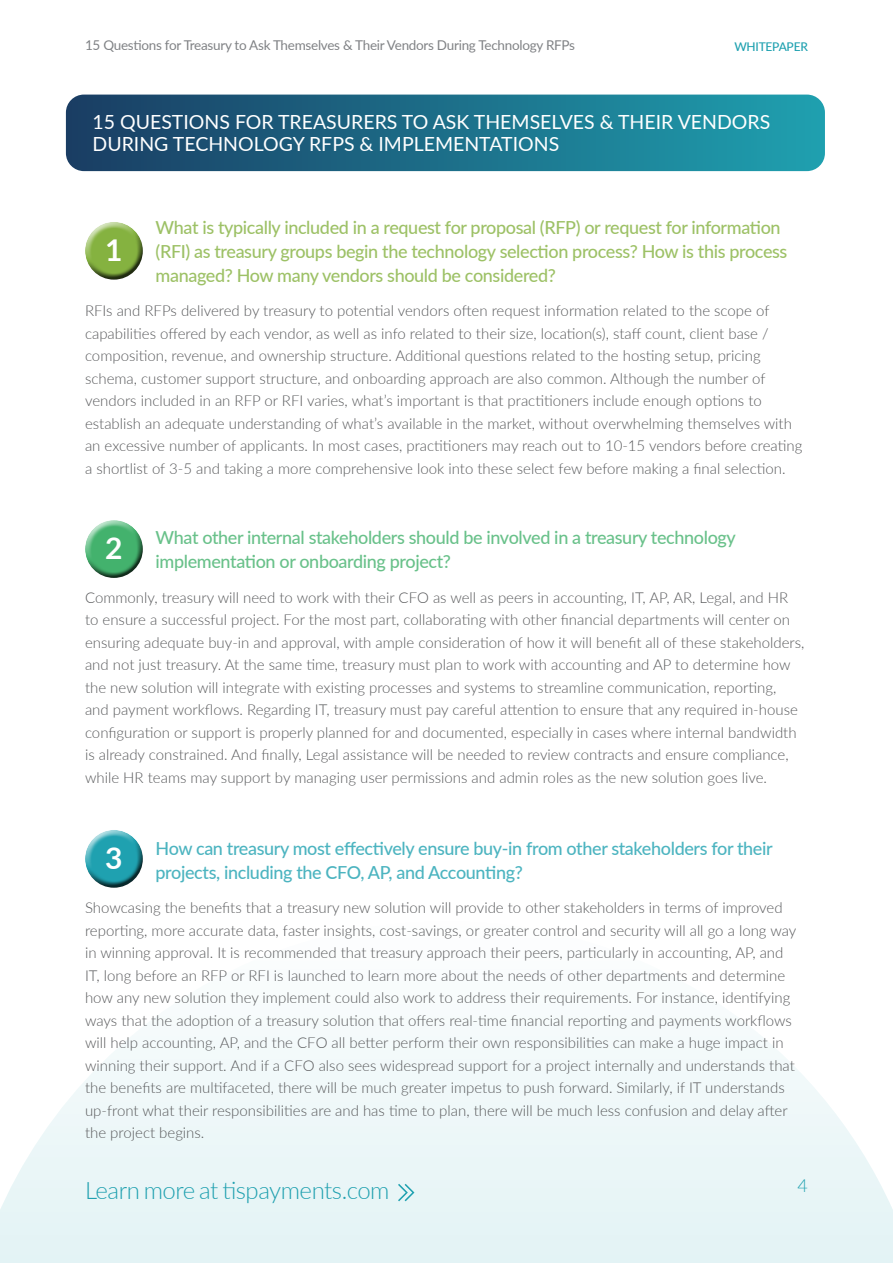
<style>
.page{position:relative;width:893px;height:1263px;background:#fff}
.page>*{position:absolute;margin:0;border:0;box-sizing:border-box;transform-origin:0 0}
.t1{font:700 30px "Lato";color:#fff}
.t2{font:300 24px "Lato";letter-spacing:-.02em;color:#21a1b0}
.t3{font:19.5px/22.5px "Lato";color:#fff}
.t4{font:500 18px/24px "Lato";letter-spacing:-.02em;color:#9dc166}
.t5{font:500 18px/24px "Lato";letter-spacing:-.02em;color:#4cb4c0}
.t6{font:500 18px/24px "Lato";letter-spacing:-.02em;color:#69c18a}
.t7{font:300 18px "Lato";color:#21a1b0}
.t8{font:300 15px/22.5px "Lato";color:#58595b}
.t9{font:13.5px "Lato";letter-spacing:-.02em;color:#808285}
.t10{font:500 12px "Lato";letter-spacing:-.02em;color:#1fa1b0}
</style>
<div class="page">
<svg style="left:0;top:1036px;width:893px;height:227px;fill:#ebf6f8"></svg>
<div style="left:78px;top:215px;width:66px;height:53px;background:#fff;opacity:.75"></div>
<div style="left:84px;top:231px;width:66px;height:50px;background:#000;opacity:.75"></div>
<div style="left:78px;top:513px;width:66px;height:53px;background:#fff;opacity:.75"></div>
<div style="left:84px;top:529px;width:66px;height:50px;background:#000;opacity:.75"></div>
<div style="left:78px;top:823px;width:66px;height:53px;background:#fff;opacity:.75"></div>
<div style="left:84px;top:839px;width:66px;height:50px;background:#000;opacity:.75"></div>
<svg style="left:66px;top:95px;width:759px;height:76px;background:#1d6f89"></svg>
<p class="t9" style="left:85px;top:35px;width:492px">15 Questions for Treasury to Ask Themselves &amp; Their Vendors During Technology RFPs</p>
<p class="t10" style="left:734px;top:38px;width:75px">WHITEPAPER</p>
<h3 class="t3" style="left:93px;top:110px;width:679px">15 QUESTIONS FOR TREASURERS TO ASK THEMSELVES &amp; THEIR VENDORS<br>DURING TECHNOLOGY RFPS &amp; IMPLEMENTATIONS</h3>
<p class="t4" style="left:156px;top:214px;width:633px">What is typically included in a request for proposal (RFP) or request for information (RFI) as treasury groups begin the technology selection process? How is this process managed? How many vendors should be considered?</p>
<p class="t8" style="left:85px;top:299px;width:719px">RFIs and RFPs delivered by treasury to potential vendors often request information related to the scope of capabilities offered by each vendor, as well as info related to their size, location(s), staff count, client base / composition, revenue, and ownership structure. Additional questions related to the hosting setup, pricing schema, customer support structure, and onboarding approach are also common. Although the number of vendors included in an RFP or RFI varies, what’s important is that practitioners include enough options to establish an adequate understanding of what’s available in the market, without overwhelming themselves with an excessive number of applicants. In most cases, practitioners may reach out to 10-15 vendors before creating a shortlist of 3-5 and taking a more comprehensive look into these select few before making a final selection.</p>
<h1 class="t1" style="left:105px;top:228px;width:19px">1</h1>
<p class="t6" style="left:156px;top:525px;width:582px">What other internal stakeholders should be involved in a treasury technology implementation or onboarding project?</p>
<p class="t8" style="left:85px;top:585px;width:721px">Commonly, treasury will need to work with their CFO as well as peers in accounting, IT, AP, AR, Legal, and HR to ensure a successful project. For the most part, collaborating with other financial departments will center on ensuring adequate buy-in and approval, with ample consideration of how it will benefit all of these stakeholders, and not just treasury. At the same time, treasury must plan to work with accounting and AP to determine how the new solution will integrate with existing processes and systems to streamline communication, reporting,<br>and payment workflows. Regarding IT, treasury must pay careful attention to ensure that any required in-house configuration or support is properly planned for and documented, especially in cases where internal bandwidth is already constrained. And finally, Legal assistance will be needed to review contracts and ensure compliance, while HR teams may support by managing user permissions and admin roles as the new solution goes live.</p>
<h1 class="t1" style="left:105px;top:526px;width:19px">2</h1>
<p class="t5" style="left:156px;top:835px;width:619px">How can treasury most effectively ensure buy-in from other stakeholders for their projects, including the CFO, AP, and Accounting?</p>
<p class="t8" style="left:85px;top:896px;width:713px">Showcasing the benefits that a treasury new solution will provide to other stakeholders in terms of improved reporting, more accurate data, faster insights, cost-savings, or greater control and security will all go a long way in winning approval. It is recommended that treasury approach their peers, particularly in accounting, AP, and IT, long before an RFP or RFI is launched to learn more about the needs of other departments and determine how any new solution they implement could also work to address their requirements. For instance, identifying ways that the adoption of a treasury solution that offers real-time financial reporting and payments workflows will help accounting, AP, and the CFO all better perform their own responsibilities can make a huge impact in winning their support. And if a CFO also sees widespread support for a project internally and understands that the benefits are multifaceted, there will be much greater impetus to push forward. Similarly, if IT understands up-front what their responsibilities are and has time to plan, there will be much less confusion and delay after the project begins.</p>
<h1 class="t1" style="left:105px;top:836px;width:19px">3</h1>
<h2 class="t2" style="left:85px;top:1173px;width:306px">Learn more at tispayments.com</h2>
<p class="t7" style="left:797px;top:1173px;width:12px">4</p>
</div>
